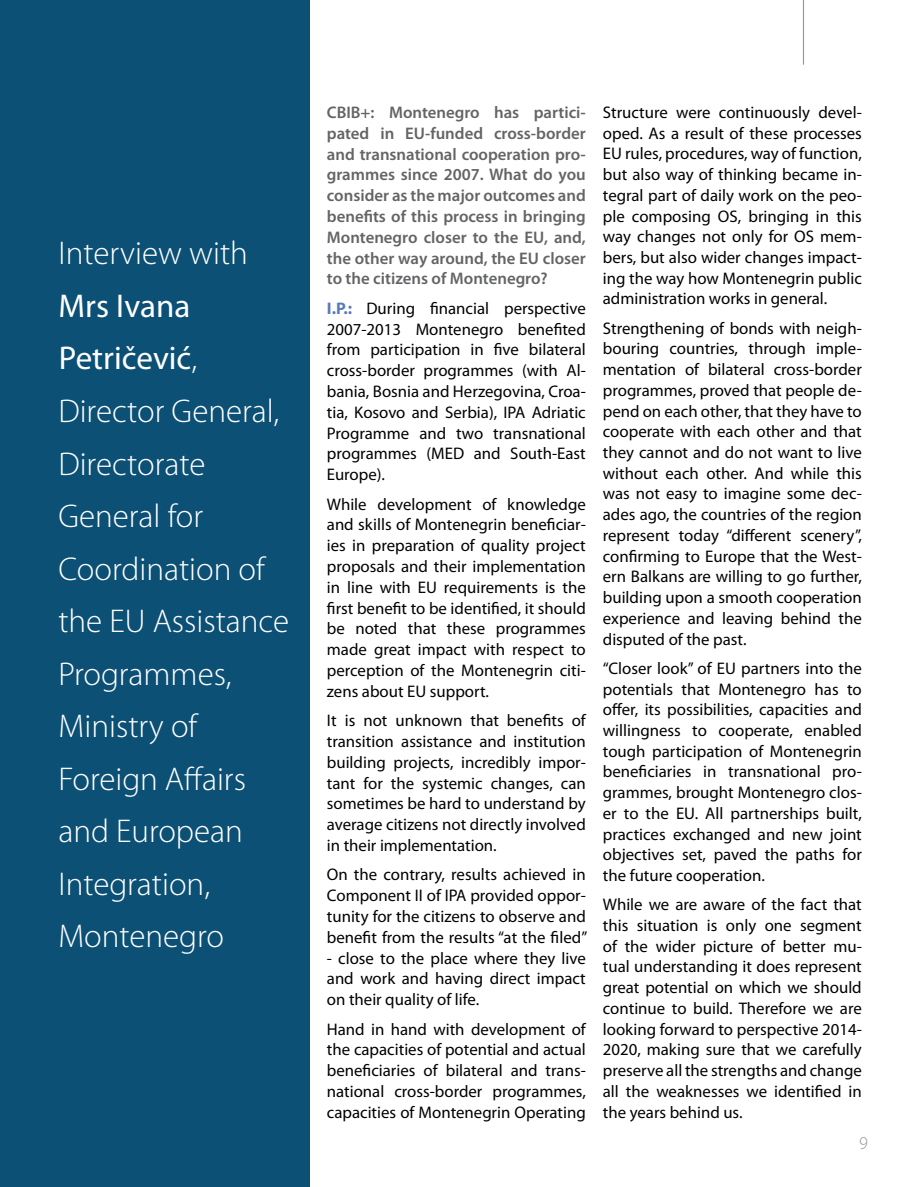
<style>
.page{position:relative;width:919px;height:1187px;background:#fff}
.page>*{position:absolute;margin:0;border:0;box-sizing:border-box;transform-origin:0 0}
.t1{font:300 33px/52.5px "Myriad Pro";color:#fff}
.t2{font:300 18px "Myriad Pro";color:#939598}
.t3{font:16.8px/20.7px "Myriad Pro";color:#000;text-align:justify}
.t4{font:600 16.8px/20.9px "Myriad Pro";color:#636466;text-align:justify}
.s1{font-weight:400}
.s2{font-weight:700;color:#587abc}
.s3{font-size:16.95px}
</style>
<div class="page">
<hr style="left:802px;top:0;width:2px;height:65px;background:#939598">
<div style="left:0;top:0;width:310px;height:1186px;background:#0c5075"></div>
<h1 class="t1" style="left:58px;top:228px;width:191px">Interview with</h1>
<h1 class="t1" style="left:58px;top:280px;width:232px"><span class="s1">Mrs Ivana petričević</span>,<br>Director General,<br>Directorate<br>General for<br>Coordination of the EU Assistance<br>Programmes,<br>Ministry of<br>Foreign Affairs and European<br>Integration,<br>Montenegro</h1>
<p class="t4" style="left:327px;top:101px;width:260px">CBIB+: Montenegro has partici&shy;pated in EU-funded cross-border and transnational cooperation pro&shy;grammes since 2007. What do you consider as the major outcomes and benefits of this process in bringing Montenegro closer to the EU, and, the other way around, the EU closer to the citizens of Montenegro?</p>
<p class="t3" style="left:327px;top:297px;width:260px"><span class="s2">I.P.:</span> During financial perspective 2007-2013 Montenegro benefited from participation in five bilateral cross-border programmes (with Al&shy;bania, Bosnia and Herzegovina, Croa&shy;tia, Kosovo and Serbia), IPA Adriatic Programme and two transnational programmes (MED and South-East Europe).</p>
<p class="t3" style="left:327px;top:493px;width:260px">While development of knowledge and skills of Montenegrin beneficiar&shy;ies in preparation of quality project proposals and their implementation in line with EU requirements is the first benefit to be identified, it should be noted that these programmes made great impact with respect to perception of the Montenegrin citi&shy;zens about EU support.</p>
<p class="t3" style="left:327px;top:709px;width:260px">It is not unknown that benefits of transition assistance and institution building projects, incredibly impor&shy;tant for the systemic changes, can sometimes be hard to understand by average citizens not directly involved in their implementation.</p>
<p class="t3" style="left:327px;top:864px;width:262px">On the contrary, results achieved in Component II of IPA provided oppor&shy;tunity for the citizens to observe and benefit from the results “at the filed”</p>
<p class="t3" style="left:327px;top:947px;width:260px">- close to the place where they live and work and having direct impact on their quality of life.</p>
<p class="t3" style="left:327px;top:1018px;width:260px">Hand in hand with development of the capacities of potential and actual beneficiaries of bilateral and trans&shy;national cross-border programmes, capacities of Montenegrin Operating</p>
<p class="t3" style="left:602px;top:102px;width:260px">Structure were continuously devel&shy;oped. As a result of these processes EU rules, procedures, way of function, but also way of thinking became in&shy;tegral part of daily work on the peo&shy;ple composing OS, bringing in this way changes not only for OS mem&shy;bers, but also wider changes impact&shy;ing the way how Montenegrin public administration works in general.</p>
<p class="t3" style="left:603px;top:317px;width:260px">Strengthening of bonds with neigh&shy;bouring countries, through imple&shy;mentation of bilateral cross-border programmes, proved that people de&shy;pend on each other, that they have to cooperate with each other and that they cannot and do not want to live without each other. And while this was not easy to imagine some dec&shy;ades ago, the countries of the region represent today “different scenery”, confirming to Europe that the West&shy;ern Balkans are willing to go further, building upon a smooth cooperation experience and leaving behind the disputed of the past.</p>
<p class="t3" style="left:603px;top:657px;width:260px">“Closer look” of EU partners into the potentials that Montenegro has to offer, its possibilities, capacities and willingness to cooperate, enabled tough participation of Montenegrin beneficiaries in transnational pro&shy;grammes, brought Montenegro clos&shy;er to the EU. All partnerships built, practices exchanged and new joint objectives set, paved the paths for the future cooperation.</p>
<p class="t3" style="left:603px;top:894px;width:260px">While we are aware of the fact that this situation is only one segment of the wider picture of better mu&shy;tual understanding it does represent great potential on which we should continue to build. Therefore we are looking forward to perspective 2014- 2020, making sure that we carefully preserve all the strengths and change all the weaknesses we identified in the years behind us<span class="s3">.</span></p>
<p class="t2" style="left:859px;top:1133px;width:10px">9</p>
</div>
